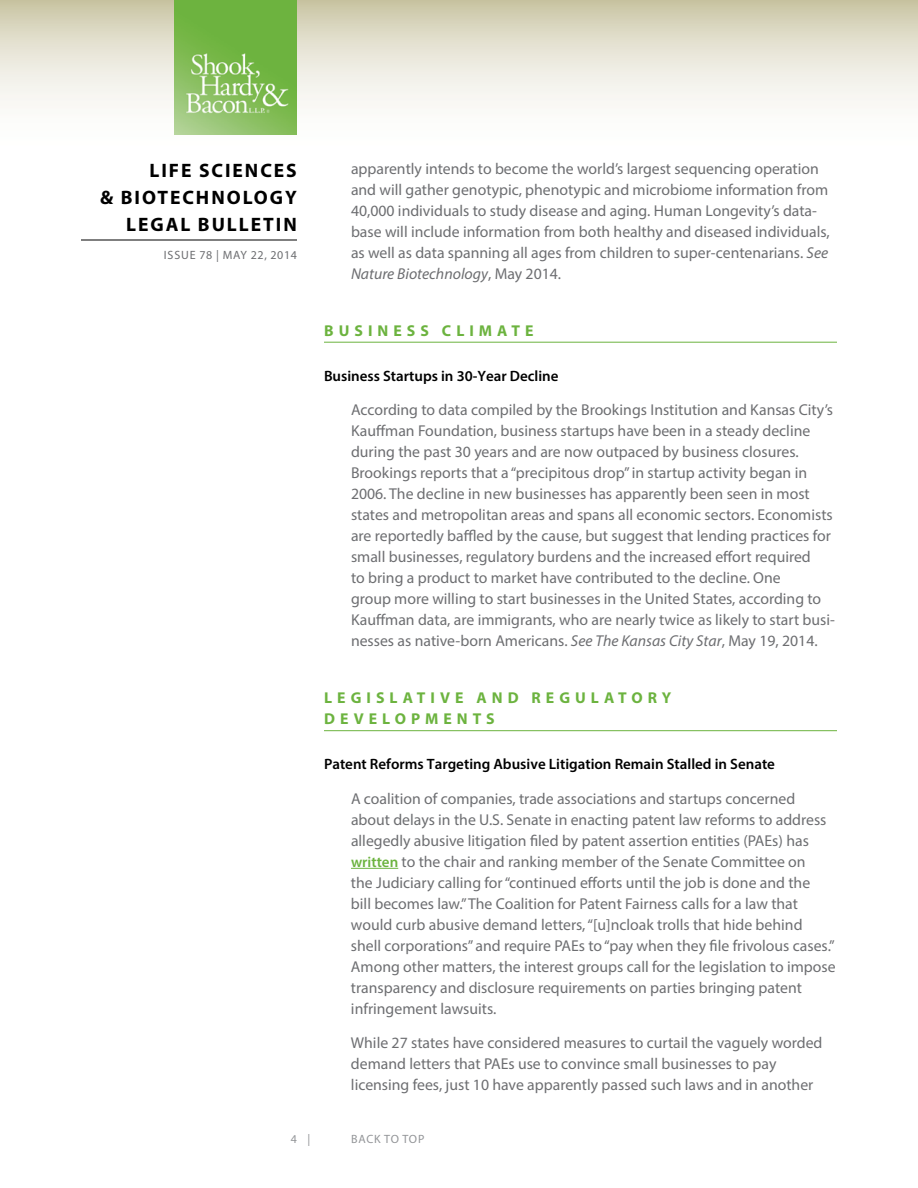
<style>
.page{position:relative;width:918px;height:1188px;background:#fff}
.page>*{position:absolute;margin:0;border:0;box-sizing:border-box;transform-origin:0 0}
.t1{font:700 19.5px "Myriad Pro";letter-spacing:.1em;color:#000}
.t2{font:15.75px/21px "Myriad Pro";color:#6d6e71}
.t3{font:700 15.75px "Myriad Pro";letter-spacing:.32em;color:#6cb33f}
.t4{font:600 15px "Myriad Pro";color:#000}
.t5{font:12px "Myriad Pro";letter-spacing:.05em;color:#6d6e71}
.t6{font:12px "Myriad Pro";color:#939598}
.s1{font-style:italic}
.s2{font-weight:600;font-size:15px;color:#6cb33f}
</style>
<div class="page">
<svg style="left:0;top:0;width:918px;height:135px"></svg>
<hr style="left:81px;top:240px;width:216px;height:1px;background:#000">
<img style="left:175px;top:0;width:122px;height:135px">
<hr style="left:324px;top:342px;width:513px;height:1px;background:#6cb33f">
<hr style="left:324px;top:730px;width:513px;height:1px;background:#6cb33f">
<hr style="left:351px;top:868px;width:47px;height:1px;background:#6cb33f">
<p class="t1" style="left:150px;top:157px;width:149px">LIFE SCIENCES</p>
<p class="t1" style="left:100px;top:184px;width:198px">&amp; BIOTECHNOLOGY</p>
<p class="t1" style="left:126px;top:211px;width:13px">LEG</p>
<p class="t1" style="left:166px;top:211px;width:73px">AL BULLE</p>
<p class="t1" style="left:263px;top:211px;width:23px">TIN</p>
<p class="t5" style="left:164px;top:248px;width:135px">Issue 78 | MAY 22, 2014</p>
<p class="t2" style="left:351px;top:158px;width:480px">apparently intends to become the world’s largest sequencing operation and will gather genotypic, phenotypic and microbiome information from 40,000 individuals to study disease and aging. Human Longevity’s data&shy;base will include information from both healthy and diseased individuals, as well as data spanning all ages from children to super-centenarians. <span class="s1">See Nature Biotechnology</span>, May 2014.</p>
<p class="t3" style="left:324px;top:320px;width:211px">BU SINESS CLIMAT E</p>
<p class="t4" style="left:324px;top:366px;width:236px">Business Startups in 30-Year Decline</p>
<p class="t2" style="left:351px;top:399px;width:486px">According to data compiled by the Brookings Institution and Kansas City’s Kauffman Foundation, business startups have been in a steady decline during the past 30 years and are now outpaced by business closures.<br>Brookings reports that a “precipitous drop” in startup activity began in 2006. The decline in new businesses has apparently been seen in most states and metropolitan areas and spans all economic sectors. Economists are reportedly baffled by the cause, but suggest that lending practices for small businesses, regulatory burdens and the increased effort required<br>to bring a product to market have contributed to the decline. One<br>group more willing to start businesses in the United States, according to Kauffman data, are immigrants, who are nearly twice as likely to start busi&shy;nesses as native-born Americans. <span class="s1">See The Kansas City Star</span>, May 19, 2014.</p>
<p class="t3" style="left:324px;top:688px;width:294px">LEGISLAT IVE A ND REGU LATO</p>
<p class="t3" style="left:648px;top:688px;width:25px">R Y</p>
<p class="t3" style="left:324px;top:709px;width:172px">DEVELOP MENT S</p>
<p class="t4" style="left:324px;top:755px;width:453px">Patent Reforms Targeting Abusive Litigation Remain Stalled in Senate</p>
<p class="t2" style="left:351px;top:788px;width:486px">A coalition of companies, trade associations and startups concerned about delays in the U.S. Senate in enacting patent law reforms to address allegedly abusive litigation filed by patent assertion entities (PAEs) has <span class="s2">written</span> to the chair and ranking member of the Senate Committee on<br>the Judiciary calling for “continued efforts until the job is done and the<br>bill becomes law.” The Coalition for Patent Fairness calls for a law that would curb abusive demand letters, “[u]ncloak trolls that hide behind shell corporations” and require PAEs to “pay when they file frivolous cases.” Among other matters, the interest groups call for the legislation to impose transparency and disclosure requirements on parties bringing patent infringement lawsuits.</p>
<p class="t2" style="left:351px;top:1032px;width:473px">While 27 states have considered measures to curtail the vaguely worded demand letters that PAEs use to convince small businesses to pay licensing fees, just 10 have apparently passed such laws and in another</p>
<p class="t6" style="left:291px;top:1132px;width:21px">4 |</p>
<p class="t6" style="left:351px;top:1132px;width:9px">back</p>
<p class="t6" style="left:384px;top:1132px;width:27px">to top</p>
</div>
